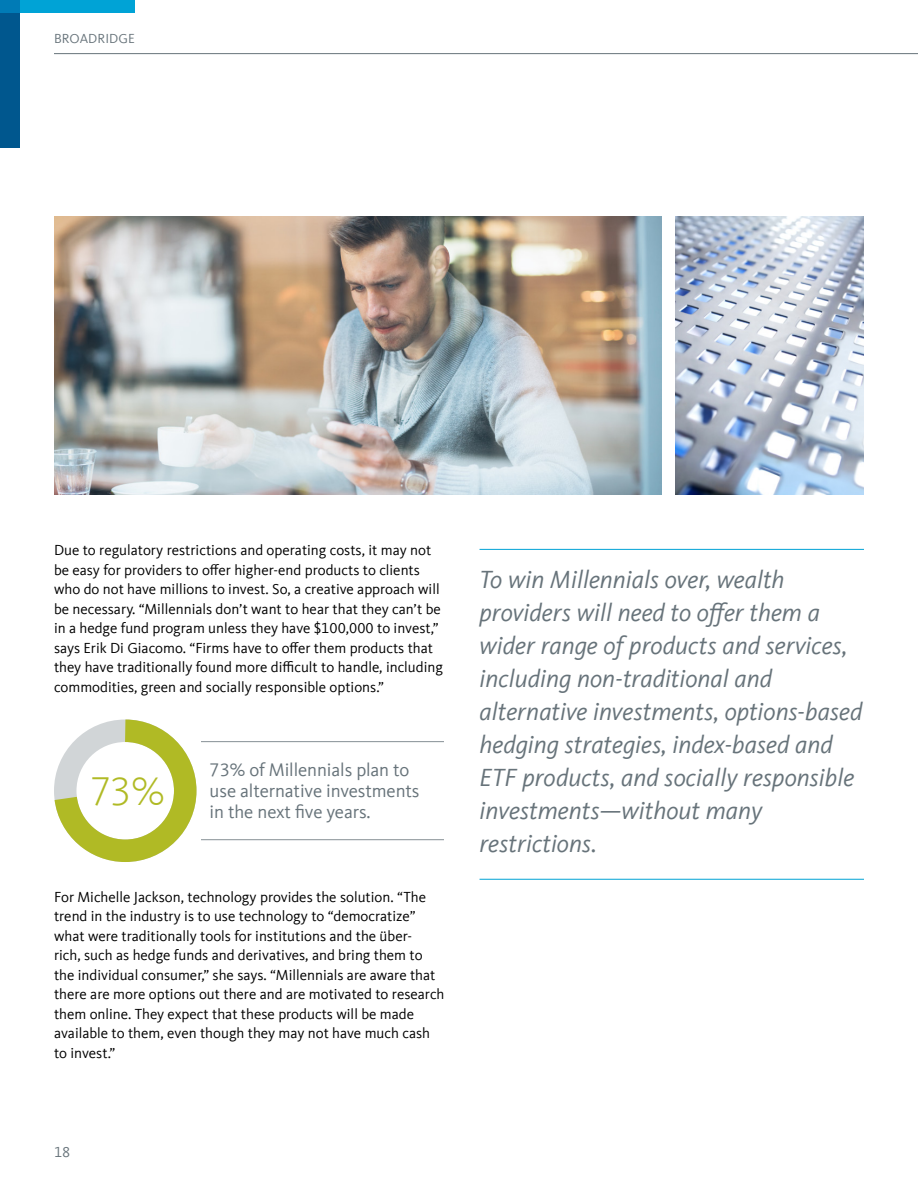
<style>
.page{position:relative;width:918px;height:1188px;background:#fff}
.page>*{position:absolute;margin:0;border:0;box-sizing:border-box;transform-origin:0 0}
.t1{font:300 41.25px "Kievit Offc";color:#b0ba25}
.t2{font:italic 25.5px/33px "Kievit Offc";color:#67737a}
.t3{font:18.75px/21px "Kievit Offc";letter-spacing:-.005em;color:#67737a}
.t4{font:15px/19.5px "Kievit Offc";color:#000}
.t5{font:15px "Kievit Offc";color:#67737a}
.t6{font:13.5px "Kievit Offc";letter-spacing:.01em;color:#67737a}
</style>
<div class="page">
<hr style="left:54px;top:53px;width:864px;height:1px;background:#67737a">
<div style="left:0;top:0;width:135px;height:14px;background:#00a3d6"></div>
<div style="left:0;top:0;width:20px;height:14px;background:#007bb6"></div>
<div style="left:0;top:14px;width:20px;height:134px;background:#00578e"></div>
<hr style="left:480px;top:879px;width:384px;height:1px;background:#00a3d6">
<hr style="left:480px;top:549px;width:384px;height:1px;background:#00a3d6">
<img style="left:54px;top:216px;width:607px;height:279px">
<img style="left:675px;top:216px;width:189px;height:279px">
<hr style="left:201px;top:741px;width:243px;height:1px;background:#67737a">
<hr style="left:201px;top:839px;width:243px;height:1px;background:#67737a">
<svg style="left:54px;top:719px;width:154px;height:143px"></svg>
<p class="t6" style="left:54px;top:31px;width:83px">BROADRIDGE</p>
<p class="t4" style="left:54px;top:541px;width:390px">Due to regulatory restrictions and operating costs, it may not be easy for providers to offer higher-end products to clients who do not have millions to invest. So, a creative approach will be necessary. “Millennials don’t want to hear that they can’t be in a hedge fund program unless they have $100,000 to invest,” says Erik Di Giacomo. “Firms have to offer them products that they have traditionally found more difficult to handle, including commodities, green and socially responsible options.”</p>
<h1 class="t1" style="left:90px;top:769px;width:76px">73%</h1>
<p class="t3" style="left:210px;top:759px;width:211px">73% of Millennials plan to use alternative investments in the next five years.</p>
<p class="t4" style="left:54px;top:887px;width:392px">For Michelle Jackson, technology provides the solution. “The trend in the industry is to use technology to “democratize” what were traditionally tools for institutions and the über-<br>rich, such as hedge funds and derivatives, and bring them to the individual consumer,” she says. “Millennials are aware that there are more options out there and are motivated to research them online. They expect that these products will be made available to them, even though they may not have much cash to invest.”</p>
<p class="t5" style="left:54px;top:1143px;width:18px">18</p>
<p class="t2" style="left:480px;top:563px;width:384px">To win Millennials over, wealth providers will need to offer them a wider range of products and services, including non-traditional and alternative investments, options-based hedging strategies, index-based and ETF products, and socially responsible investments—without many restrictions.</p>
</div>
